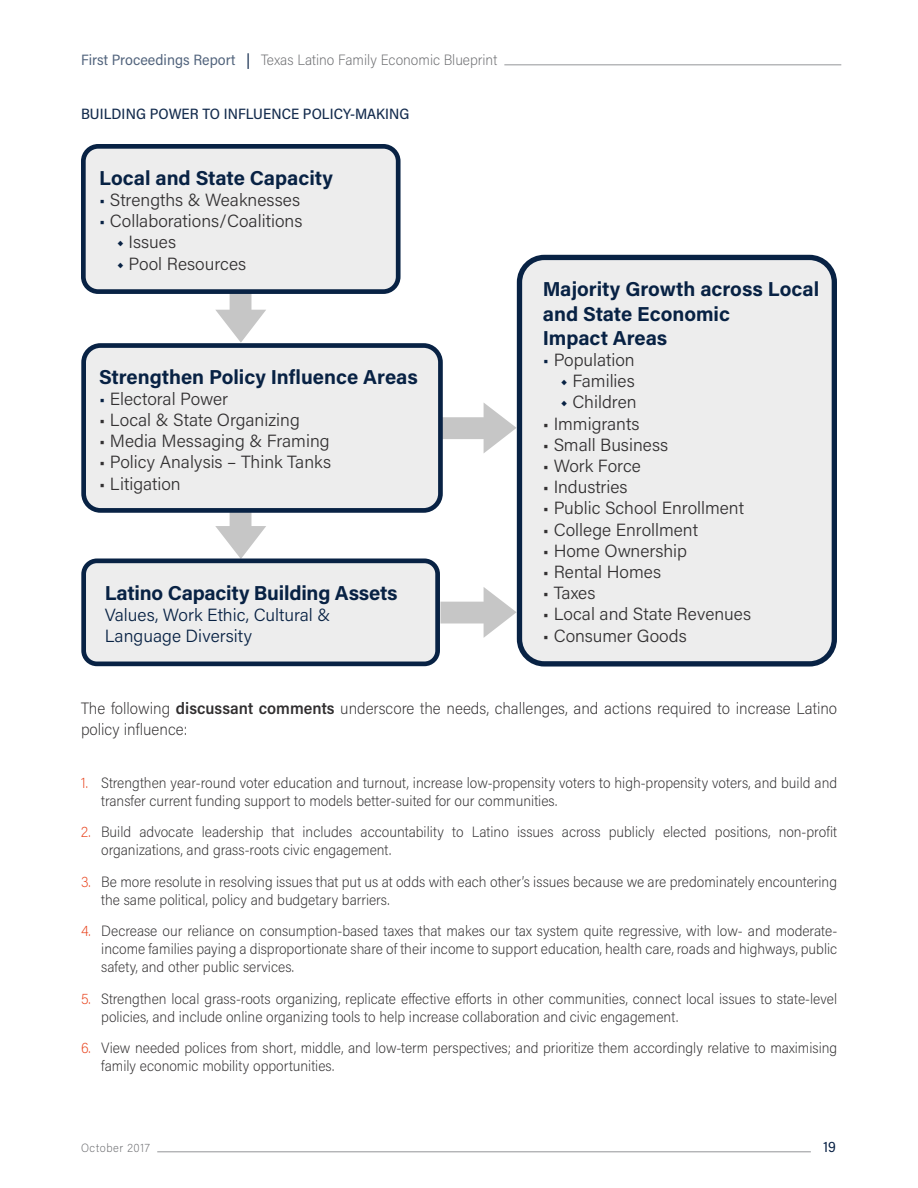
<style>
.page{position:relative;width:918px;height:1188px;background:#fff}
.page>*{position:absolute;margin:0;border:0;box-sizing:border-box;transform-origin:0 0}
.t1{font:700 20.25px/24.3px "Acumin Pro";color:#082244}
.t2{font:300 17.7px "Acumin Pro";color:#333132}
.t3{font:300 17.7px/21.1px "Acumin Pro";color:#082244}
.t4{font:200 16.5px/21px "Acumin Pro Semi Cond";color:#312f30}
.t5{font:200 15px/18px "Acumin Pro Semi Cond";color:#312f30}
.t6{font:200 15px "Acumin Pro Semi Cond";color:#6c6d70}
.t7{font:500 15px "Acumin Pro Semi Cond";letter-spacing:.005em;color:#142c4e}
.t8{font:15px "Acumin Pro Semi Cond";color:#082145}
.t9{font:200 12px "Acumin Pro Semi Cond";letter-spacing:.055em;color:#6c6d70}
.s1{font-weight:400;color:#52647d}
.s2{font-weight:400;color:#082145}
.s3{color:#082244}
.s4{font-weight:600}
.s5{color:#e8421c}
</style>
<div class="page">
<hr style="left:504px;top:65px;width:337px;height:1px;background:#939598">
<hr style="left:157px;top:1152px;width:654px;height:1px;background:#939598">
<svg style="left:443px;top:402px;width:74px;height:51px"></svg>
<svg style="left:440px;top:587px;width:77px;height:51px"></svg>
<svg style="left:215px;top:294px;width:51px;height:49px"></svg>
<svg style="left:215px;top:513px;width:51px;height:46px"></svg>
<div style="left:83px;top:146px;width:315px;height:146px;background:#ededed;border-radius:15px"></div>
<div style="left:81px;top:144px;width:320px;height:150px;border:5px solid #082244;border-radius:15px"></div>
<div style="left:519px;top:257px;width:315px;height:407px;background:#ededed;border-radius:25px"></div>
<div style="left:517px;top:255px;width:320px;height:412px;border:5px solid #082244;border-radius:25px"></div>
<div style="left:84px;top:561px;width:354px;height:103px;background:#ededed;border-radius:13px"></div>
<div style="left:81px;top:559px;width:359px;height:107px;border:5px solid #082244;border-radius:13px"></div>
<div style="left:84px;top:346px;width:356px;height:164px;background:#ededed;border-radius:17px"></div>
<div style="left:81px;top:343px;width:362px;height:170px;border:5px solid #082244;border-radius:17px"></div>
<p class="t6" style="left:81px;top:49px;width:418px"><span class="s1">First Proceedings Report</span> <span class="s2">|</span> Texas Latino Family Economic Blueprint</p>
<p class="t7" style="left:81px;top:103px;width:330px">BUILDING POWER TO INFLUENCE POLICY-MAKING</p>
<h1 class="t1" style="left:99px;top:165px;width:235px">Local and State Capacity</h1>
<p class="t2" style="left:99px;top:188px;width:203px"><span class="s3">•</span> Strengths &amp; Weaknesses</p>
<p class="t2" style="left:99px;top:209px;width:205px"><span class="s3">•</span> Collaborations/Coalitions</p>
<p class="t2" style="left:117px;top:230px;width:60px"><span class="s3">◆</span> Issues</p>
<p class="t2" style="left:117px;top:251px;width:131px"><span class="s3">◆</span> Pool Resources</p>
<h1 class="t1" style="left:99px;top:364px;width:320px">Strengthen Policy Influence Areas</h1>
<p class="t2" style="left:99px;top:386px;width:131px"><span class="s3">•</span> Electoral Power</p>
<p class="t2" style="left:99px;top:408px;width:202px">• Local &amp; State Organizing</p>
<p class="t2" style="left:99px;top:429px;width:232px">• Media Messaging &amp; Framing</p>
<p class="t2" style="left:99px;top:450px;width:234px">• Policy Analysis – Think Tanks</p>
<p class="t2" style="left:99px;top:471px;width:83px">• Litigation</p>
<h1 class="t1" style="left:105px;top:580px;width:294px">Latino Capacity Building Assets</h1>
<p class="t3" style="left:105px;top:604px;width:227px">Values, Work Ethic, Cultural &amp;<br>Language Diversity</p>
<h1 class="t1" style="left:543px;top:276px;width:278px">Majority Growth across Local and State Economic<br>Impact Areas</h1>
<p class="t2" style="left:543px;top:348px;width:93px"><span class="s3">•</span> Population</p>
<p class="t2" style="left:561px;top:369px;width:75px"><span class="s3">◆</span> Families</p>
<p class="t2" style="left:561px;top:390px;width:77px"><span class="s3">◆</span> Children</p>
<p class="t2" style="left:543px;top:411px;width:98px">• Immigrants</p>
<p class="t2" style="left:543px;top:433px;width:127px">• Small Business</p>
<p class="t2" style="left:543px;top:454px;width:100px">• Work Force</p>
<p class="t2" style="left:543px;top:475px;width:86px">• Industries</p>
<p class="t2" style="left:543px;top:496px;width:203px">• Public School Enrollment</p>
<p class="t2" style="left:543px;top:517px;width:157px">• College Enrollment</p>
<p class="t2" style="left:543px;top:539px;width:146px">• Home Ownership</p>
<p class="t2" style="left:543px;top:560px;width:120px">• Rental Homes</p>
<p class="t2" style="left:543px;top:581px;width:54px">• Taxes</p>
<p class="t2" style="left:543px;top:602px;width:210px">• Local and State Revenues</p>
<p class="t2" style="left:543px;top:623px;width:145px">• Consumer Goods</p>
<p class="t4" style="left:81px;top:697px;width:758px">The following <span class="s4">discussant comments</span> underscore the needs, challenges, and actions required to increase Latino policy influence:</p>
<p class="t5" style="left:101px;top:773px;width:738px;text-indent:-20px"><span class="s5">1.</span> Strengthen year-round voter education and turnout, increase low-propensity voters to high-propensity voters, and build and transfer current funding support to models better-suited for our communities.</p>
<p class="t5" style="left:101px;top:822px;width:737px;text-indent:-20px"><span class="s5">2.</span> Build advocate leadership that includes accountability to Latino issues across publicly elected positions, non-profit organizations, and grass-roots civic engagement.</p>
<p class="t5" style="left:101px;top:872px;width:737px;text-indent:-20px"><span class="s5">3.</span> Be more resolute in resolving issues that put us at odds with each other’s issues because we are predominately encountering the same political, policy and budgetary barriers.</p>
<p class="t5" style="left:101px;top:921px;width:737px;text-align:justify;text-indent:-20px"><span class="s5">4.</span> Decrease our reliance on consumption-based taxes that makes our tax system quite regressive, with low- and moderate&shy;income families paying a disproportionate share of their income to support education, health care, roads and highways, public safety, and other public services.</p>
<p class="t5" style="left:101px;top:989px;width:737px;text-indent:-20px"><span class="s5">5.</span> Strengthen local grass-roots organizing, replicate effective efforts in other communities, connect local issues to state-level policies, and include online organizing tools to help increase collaboration and civic engagement.</p>
<p class="t5" style="left:101px;top:1038px;width:738px;text-indent:-20px"><span class="s5">6.</span> View needed polices from short, middle, and low-term perspectives; and prioritize them accordingly relative to maximising family economic mobility opportunities.</p>
<p class="t9" style="left:81px;top:1140px;width:70px">October 2017</p>
<p class="t8" style="left:823px;top:1136px;width:14px">19</p>
</div>
